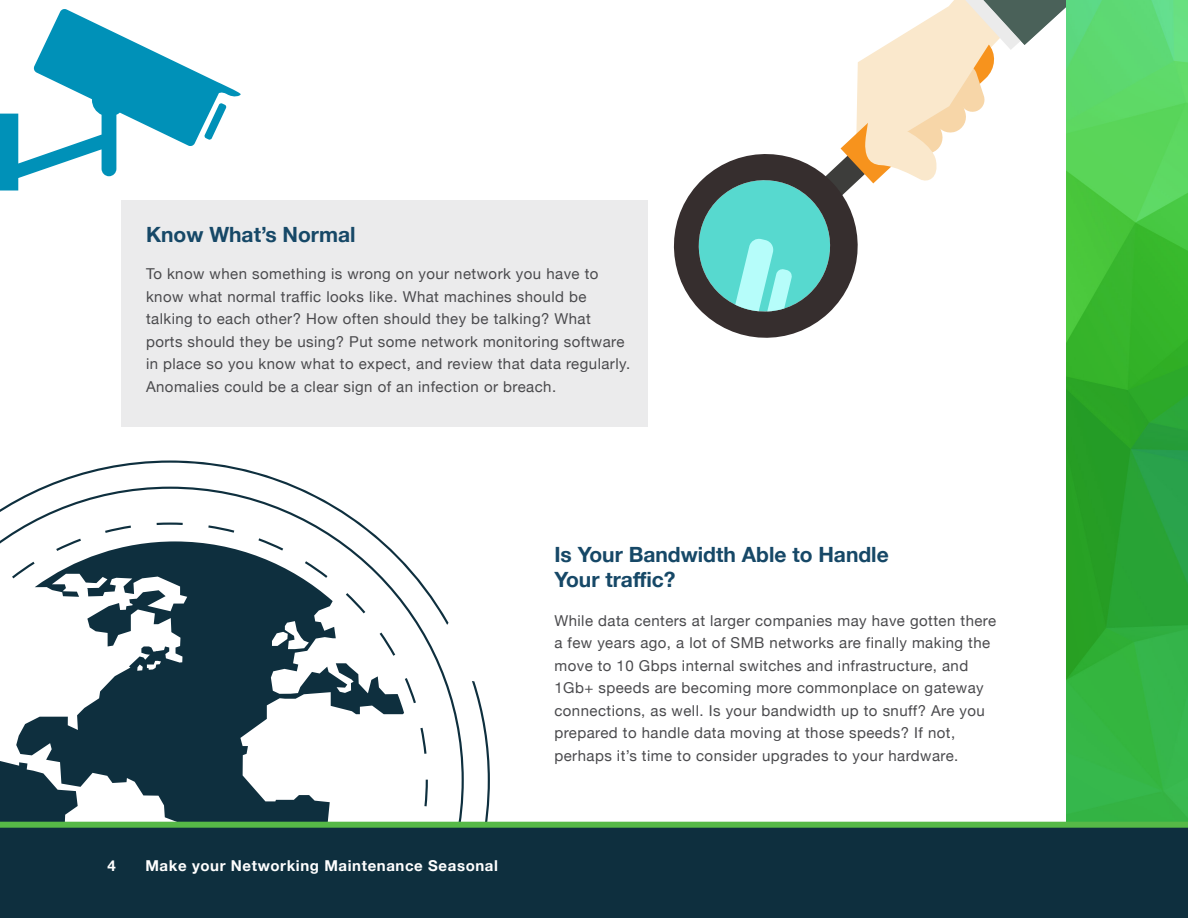
<style>
.page{position:relative;width:1188px;height:918px;background:#fff}
.page>*{position:absolute;margin:0;border:0;box-sizing:border-box;transform-origin:0 0}
.Header1{font:700 21px "Helvetica Neue";color:#164867}
.t1{font:15px/22.5px "Helvetica Neue";letter-spacing:.03em;color:#4a4a4d}
.t2{font:700 15px "Helvetica Neue";letter-spacing:.04em;color:#fff}
</style>
<div class="page">
<svg style="left:0;top:461px;width:490px;height:361px"></svg>
<svg style="left:673px;top:0;width:393px;height:338px"></svg>
<svg style="left:1066px;top:0;width:122px;height:822px;background:#3bb842"></svg>
<div style="left:122px;top:200px;width:526px;height:227px;background:#ebebec"></div>
<svg style="left:0;top:9px;width:241px;height:182px"></svg>
<div style="left:0;top:826px;width:1188px;height:92px;background:#0e2f3e"></div>
<div style="left:0;top:822px;width:1188px;height:6px;background:#56b947"></div>
<p class="Header1" style="left:146px;top:218px;width:211px">Know What’s Normal</p>
<p class="t1" style="left:146px;top:264px;width:486px">To know when something is wrong on your network you have to know what normal traffic looks like. What machines should be talking to each other? How often should they be talking? What ports should they be using? Put some network monitoring software in place so you know what to expect, and review that data regularly.<br>Anomalies could be a clear sign of an infection or breach.</p>
<p class="t2" style="left:108px;top:854px;width:10px">4</p>
<p class="t2" style="left:145px;top:854px;width:354px">Make your Networking Maintenance Seasonal</p>
<p class="Header1" style="left:554px;top:538px;width:336px">Is Your Bandwidth Able to Handle</p>
<p class="Header1" style="left:554px;top:563px;width:123px">Your traffic?</p>
<p class="t1" style="left:554px;top:610px;width:443px">While data centers at larger companies may have gotten there a few years ago, a lot of SMB networks are finally making the move to 10 Gbps internal switches and infrastructure, and 1Gb+ speeds are becoming more commonplace on gateway connections, as well. Is your bandwidth up to snuff? Are you prepared to handle data moving at those speeds? If not, perhaps it’s time to consider upgrades to your hardware.</p>
</div>
